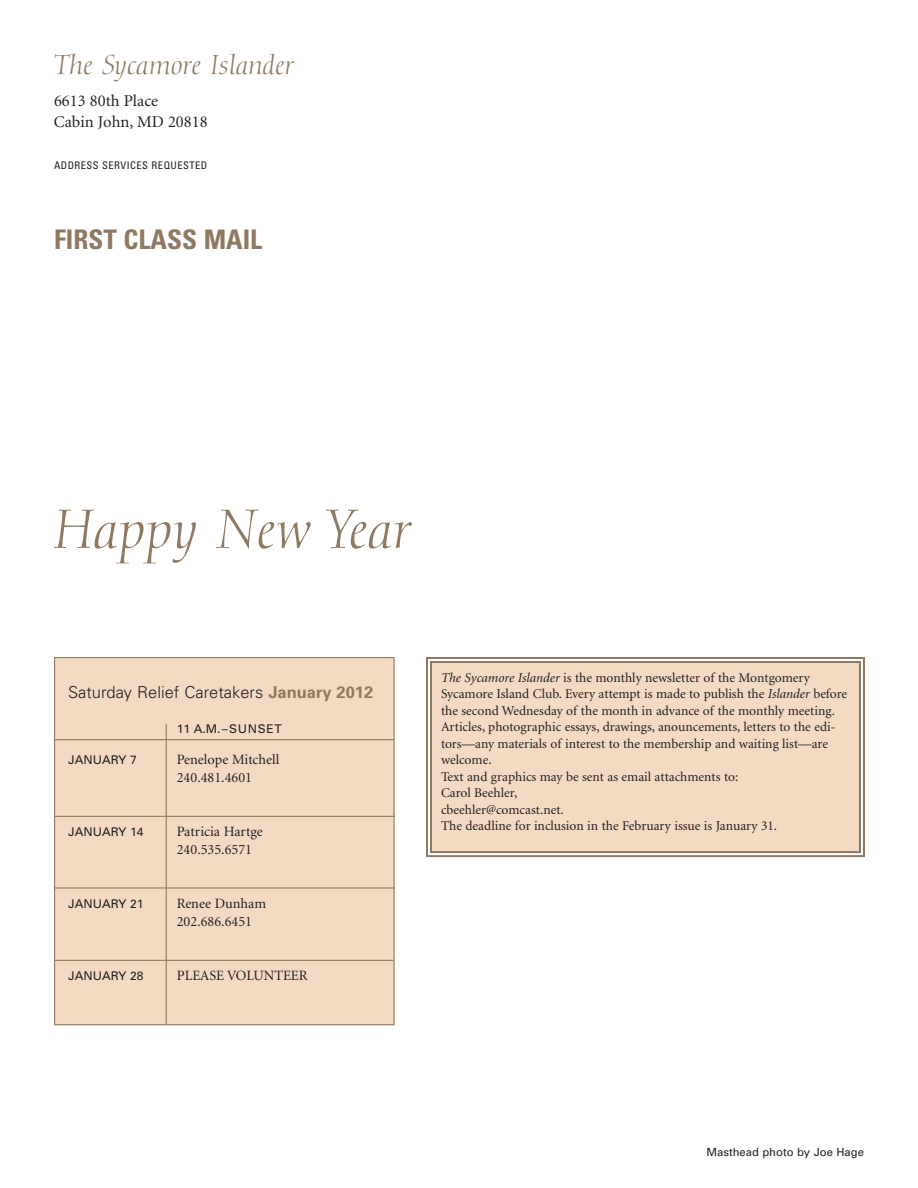
<style>
.page{position:relative;width:918px;height:1188px;background:#fff}
.page>*{position:absolute;margin:0;border:0;box-sizing:border-box;transform-origin:0 0}
.t1{font:italic 54px "Diotima";color:#907962}
.t2{font:italic 27px "Diotima";color:#907962}
.t3{font:700 condensed 27px "Univers";color:#907962}
.t4{font:300 16.5px "Univers";color:#231f20}
.t5{font:16.5px/21px "Minion";color:#231f20}
.t6{font:14.25px/18px "Minion";color:#231f20}
.t7{font:13.5px/16.5px "Minion";color:#231f20}
.t8{font:12px "Univers";color:#231f20}
.t9{font:12px "Univers";letter-spacing:.055em;color:#231f20}
.t10{font:11.25px "Univers";color:#231f20}
.t11{font:condensed 10.5px "Univers";letter-spacing:.045em;color:#231f20}
.s1{font-weight:700;color:#907962}
.s2{font-style:italic}
</style>
<div class="page">
<div style="left:432px;top:663px;width:427px;height:188px;background:#f4dac3"></div>
<div style="left:426px;top:657px;width:439px;height:200px;border:2px solid #907962"></div>
<div style="left:430px;top:661px;width:431px;height:192px;border:2px solid #907962"></div>
<div style="left:55px;top:658px;width:338px;height:366px;background:#f4dac3"></div>
<div style="left:54px;top:657px;width:341px;height:368px;border:1px solid #907962"></div>
<hr style="left:54px;top:739px;width:340px;height:1px;background:#907962">
<hr style="left:54px;top:816px;width:341px;height:1px;background:#907962">
<hr style="left:54px;top:887px;width:341px;height:2px;background:#907962">
<hr style="left:54px;top:960px;width:340px;height:1px;background:#907962">
<hr style="left:166px;top:724px;width:1px;height:300px;background:#907962">
<h2 class="t2" style="left:54px;top:54px;width:241px">The Sycamore Islander</h2>
<p class="t5" style="left:54px;top:91px;width:155px">6613 80th Place<br>Cabin John, MD 20818</p>
<p class="t11" style="left:54px;top:161px;width:155px">ADDRESS SERVICES REQUESTED</p>
<h2 class="t3" style="left:54px;top:229px;width:210px">FIRST CLASS MAIL</h2>
<h1 class="t1" style="left:54px;top:507px;width:359px">Happy New Year</h1>
<p class="t4" style="left:68px;top:686px;width:307px">Saturday Relief Caretakers <span class="s1">January 2012</span></p>
<p class="t8" style="left:68px;top:756px;width:70px">JANUARY 7</p>
<p class="t9" style="left:177px;top:724px;width:107px">11 A.M.–SUNSET</p>
<p class="t6" style="left:177px;top:752px;width:104px">Penelope Mitchell<br>240.481.4601</p>
<p class="t8" style="left:68px;top:828px;width:77px">JANUARY 14</p>
<p class="t6" style="left:177px;top:824px;width:88px">Patricia Hartge<br>240.535.6571</p>
<p class="t8" style="left:68px;top:900px;width:77px">JANUARY 21</p>
<p class="t6" style="left:177px;top:896px;width:91px">Renee Dunham<br>202.686.6451</p>
<p class="t8" style="left:68px;top:972px;width:77px">JANUARY 28</p>
<p class="t6" style="left:177px;top:968px;width:132px">PLEASE VOLUNTEER</p>
<p class="t7" style="left:441px;top:670px;width:408px"><span class="s2">The Sycamore Islander</span> is the monthly newsletter of the Montgomery Sycamore Island Club. Every attempt is made to publish the <span class="s2">Islander</span> before the second Wednesday of the month in advance of the monthly meeting.<br>Articles, photographic essays, drawings, anouncements, letters to the edi&shy;tors—any materials of interest to the membership and waiting list—are welcome.<br>Text and graphics may be sent as email attachments to:<br>Carol Beehler,<br>cbeehler@comcast.net.<br>The deadline for inclusion in the February issue is January 31.</p>
<p class="t10" style="left:707px;top:1147px;width:159px">Masthead photo by Joe Hage</p>
</div>
